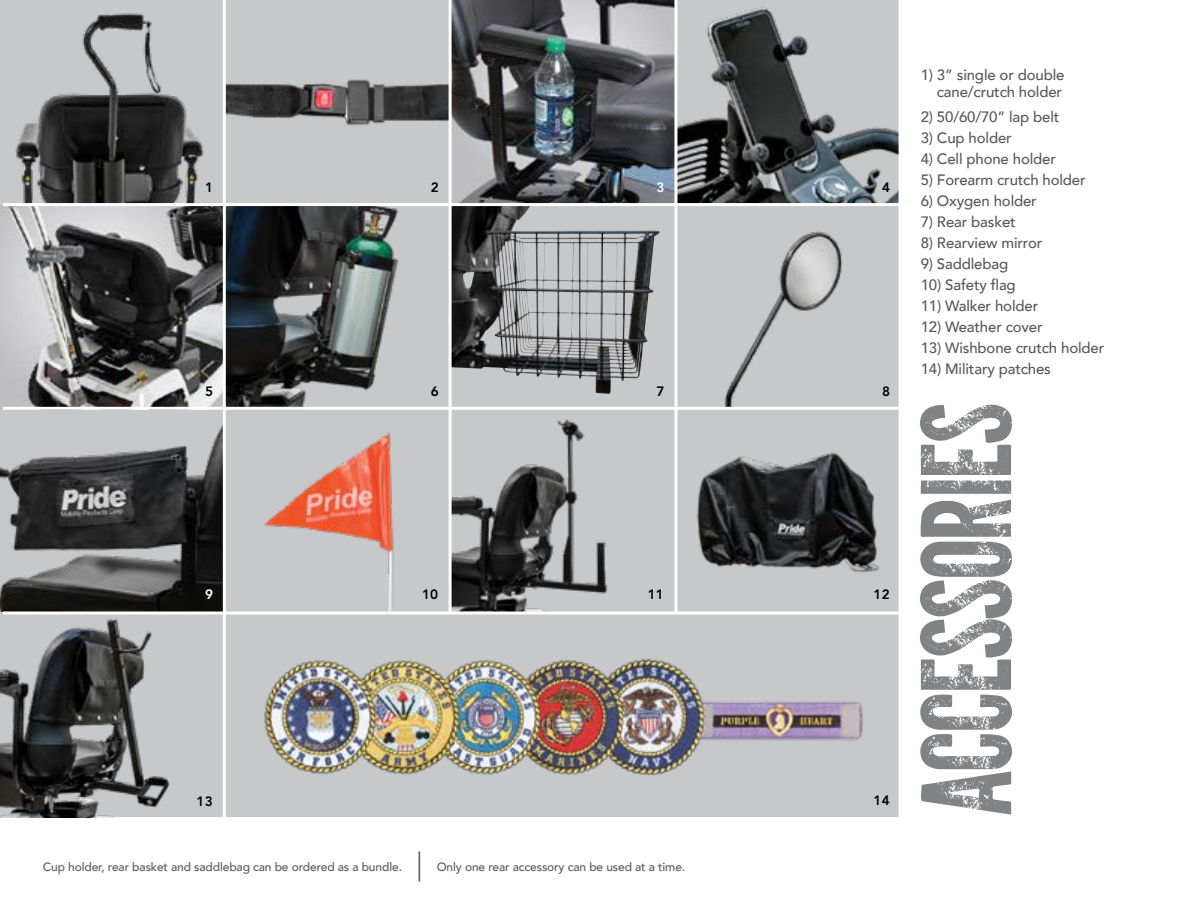
<style>
.page{position:relative;width:1188px;height:918px;background:#fff}
.page>*{position:absolute;margin:0;border:0;box-sizing:border-box;transform-origin:0 0}
.t1{font:900 30px "Avenir";color:#58595b;scale:.4 1}
.t2{font:500 15px/16.5px "Avenir";letter-spacing:-.01em;color:#58595b;text-align:right}
.t3{font:800 13.5px "Avenir LT Std";letter-spacing:.01em;color:#000}
.t4{font:800 13.5px "Avenir LT Std";color:#fff}
.t5{font:500 12px "Avenir";letter-spacing:-.01em;color:#58595b}
</style>
<div class="page">
<img style="left:0;top:613px;width:223px;height:204px">
<svg style="left:0;top:409px;width:223px;height:204px;background:#646465"></svg>
<svg style="left:0;top:205px;width:223px;height:204px;background:#757575"></svg>
<div style="left:0;top:0;width:225px;height:205px;background:#c7c8ca"></div>
<img style="left:15px;top:13px;width:189px;height:190px">
<div style="left:225px;top:612px;width:225px;height:205px;background:#c7c8ca"></div>
<div style="left:225px;top:408px;width:225px;height:205px;background:#c7c8ca"></div>
<img style="left:254px;top:433px;width:152px;height:179px">
<img style="left:226px;top:206px;width:223px;height:201px">
<div style="left:225px;top:0;width:225px;height:205px;background:#c7c8ca"></div>
<div style="left:450px;top:612px;width:226px;height:205px;background:#c7c8ca"></div>
<img style="left:452px;top:410px;width:222px;height:202px">
<div style="left:450px;top:204px;width:226px;height:205px;background:#c7c8ca"></div>
<img style="left:452px;top:206px;width:208px;height:188px">
<img style="left:452px;top:0;width:222px;height:203px">
<div style="left:676px;top:612px;width:225px;height:205px;background:#c7c8ca"></div>
<div style="left:676px;top:408px;width:225px;height:205px;background:#c7c8ca"></div>
<div style="left:676px;top:204px;width:225px;height:205px;background:#c7c8ca"></div>
<img style="left:724px;top:231px;width:118px;height:176px">
<svg style="left:677px;top:0;width:222px;height:203px;background:#7f8283"></svg>
<img style="left:226px;top:74px;width:223px;height:55px">
<img style="left:696px;top:452px;width:184px;height:121px">
<hr style="left:3px;top:612px;width:906px;height:3px;background:#fff">
<hr style="left:223px;top:0;width:3px;height:833px;background:#fff">
<hr style="left:3px;top:407px;width:906px;height:3px;background:#fff">
<hr style="left:3px;top:203px;width:906px;height:3px;background:#fff">
<hr style="left:449px;top:0;width:3px;height:613px;background:#fff">
<hr style="left:674px;top:0;width:3px;height:613px;background:#fff">
<hr style="left:899px;top:0;width:3px;height:833px;background:#fff">
<img style="left:264px;top:658px;width:599px;height:118px">
<svg style="left:919px;top:404px;width:93px;height:411px"></svg>
<p class="t3" style="left:205px;top:179px;width:9px">1</p>
<p class="t3" style="left:431px;top:179px;width:9px">2</p>
<p class="t4" style="left:656px;top:179px;width:9px">3</p>
<p class="t3" style="left:882px;top:179px;width:9px">4</p>
<p class="t3" style="left:205px;top:383px;width:9px">5</p>
<p class="t3" style="left:431px;top:383px;width:9px">6</p>
<p class="t3" style="left:656px;top:383px;width:9px">7</p>
<p class="t3" style="left:882px;top:383px;width:9px">8</p>
<p class="t2" style="left:921px;top:66px;width:145px">1) 3” single or double cane/crutch holder</p>
<p class="t2" style="left:921px;top:108px;width:140px">2) 50/60/70” lap belt</p>
<p class="t2" style="left:921px;top:129px;width:93px">3) Cup holder</p>
<p class="t2" style="left:921px;top:150px;width:137px">4) Cell phone holder</p>
<p class="t2" style="left:921px;top:171px;width:166px">5) Forearm crutch holder</p>
<p class="t2" style="left:921px;top:192px;width:118px">6) Oxygen holder</p>
<p class="t2" style="left:921px;top:213px;width:97px">7) Rear basket</p>
<p class="t2" style="left:921px;top:234px;width:123px">8) Rearview mirror</p>
<p class="t2" style="left:921px;top:255px;width:89px">9) Saddlebag</p>
<p class="t2" style="left:921px;top:276px;width:97px">10) Safety flag</p>
<p class="t2" style="left:921px;top:297px;width:119px">11) Walker holder</p>
<p class="t2" style="left:921px;top:318px;width:123px">12) Weather cover</p>
<p class="t2" style="left:921px;top:339px;width:185px">13) Wishbone crutch holder</p>
<p class="t2" style="left:921px;top:360px;width:132px">14) Military patches</p>
<p class="t4" style="left:205px;top:586px;width:9px">9</p>
<p class="t3" style="left:422px;top:586px;width:18px">10</p>
<p class="t3" style="left:648px;top:586px;width:18px">11</p>
<p class="t3" style="left:874px;top:586px;width:18px">12</p>
<p class="t3" style="left:197px;top:793px;width:18px">13</p>
<p class="t3" style="left:874px;top:793px;width:18px">14</p>
<p class="t5" style="left:43px;top:856px;width:361px">Cup holder, rear basket and saddlebag can be ordered as a bundle.</p>
<h1 class="t1" style="left:418px;top:837px;width:8px">|</h1>
<p class="t5" style="left:437px;top:856px;width:250px">Only one rear accessory can be used at a time.</p>
</div>
